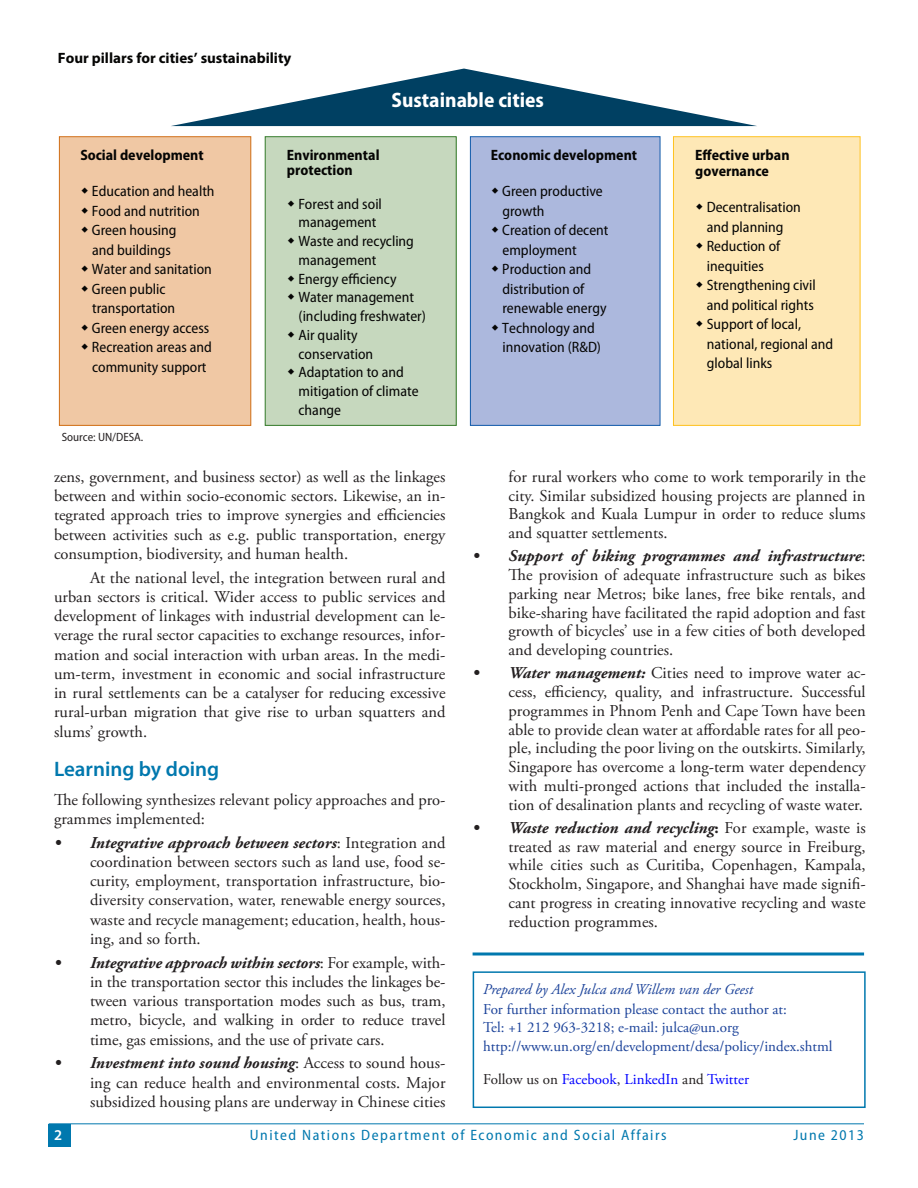
<style>
.page{position:relative;width:918px;height:1188px;background:#fff}
.page>*{position:absolute;margin:0;border:0;box-sizing:border-box;transform-origin:0 0}
.t1{font:700 semi-condensed 21px "Myriad Pro";color:#fff}
.HL1{font:600 21px "Myriad Pro";color:#0078ae}
.Body_Text{font:16.5px/18.8px "Adobe Garamond Pro";letter-spacing:.005em;color:#231f20;text-align:justify}
.Firstpara{font:16.5px/19.2px "Adobe Garamond Pro";letter-spacing:.005em;color:#231f20;text-align:justify}
.t2{font:semi-condensed 15px/19.5px "Myriad Pro";color:#050504}
.t3{font:15px/18.3px "Adobe Garamond Pro";color:#1b4299}
.t4{font:700 semi-condensed 15px/16.5px "Myriad Pro";color:#050504}
.t5{font:semi-condensed 15px "Myriad Pro";letter-spacing:.1em;color:#0078ae}
.t6{font:italic 15px "Adobe Garamond Pro";color:#1b4299}
.Body_Text-2{font:15px "Adobe Garamond Pro";letter-spacing:.005em;color:#00f}
.t7{font:700 15px "Myriad Pro";color:#050504}
.t8{font:600 15px "Myriad Pro";color:#fff}
.t9{font:semi-condensed 12px "Myriad Pro";color:#231f20}
.s1{font-weight:700;font-style:italic}
.s2{font-weight:700}
.s3{color:#231f20}
</style>
<div class="page">
<div style="left:49px;top:1124px;width:22px;height:23px;background:#0078ae"></div>
<hr style="left:49px;top:1123px;width:815px;height:1px;background:#0078ae">
<div style="left:473px;top:971px;width:393px;height:137px;border:2px solid #0078ae"></div>
<svg style="left:473px;top:952px;width:391px;height:4px;background:#3f99c2"></svg>
<svg style="left:171px;top:69px;width:586px;height:57px"></svg>
<div style="left:470px;top:137px;width:190px;height:288px;background:#acb8dd"></div>
<div style="left:470px;top:136px;width:190px;height:290px;border:1px solid #135cab"></div>
<div style="left:59px;top:137px;width:192px;height:288px;background:#f0c8a4"></div>
<div style="left:59px;top:136px;width:192px;height:290px;border:1px solid #d06f18"></div>
<div style="left:673px;top:137px;width:187px;height:288px;background:#fee8b6"></div>
<div style="left:673px;top:136px;width:187px;height:290px;border:1px solid #fec221"></div>
<div style="left:265px;top:137px;width:191px;height:288px;background:#c6d8be"></div>
<div style="left:265px;top:136px;width:192px;height:290px;border:1px solid #357b2b"></div>
<p class="t7" style="left:58px;top:48px;width:235px">Four pillars for cities’ sustainability</p>
<p class="t1" style="left:392px;top:88px;width:154px">Sustainable cities</p>
<p class="t4" style="left:80px;top:147px;width:125px">Social development</p>
<p class="t2" style="left:92px;top:182px;width:124px">Education and health<br>Food and nutrition<br>Green housing<br>and buildings<br>Water and sanitation<br>Green public transportation<br>Green energy access<br>Recreation areas and community support</p>
<p class="t9" style="left:62px;top:430px;width:83px">Source: UN/DESA.</p>
<p class="t4" style="left:287px;top:148px;width:94px;line-height:15px">Environmental protection</p>
<p class="t2" style="left:298px;top:195px;width:129px;line-height:18.8px">Forest and soil management<br>Waste and recycling management<br>Energy efficiency<br>Water management (including freshwater)<br>Air quality conservation<br>Adaptation to and mitigation of climate change</p>
<p class="t4" style="left:491px;top:147px;width:148px">Economic development</p>
<p class="t2" style="left:502px;top:182px;width:108px">Green productive growth<br>Creation of decent employment<br>Production and distribution of renewable energy<br>Technology and innovation (R&amp;D)</p>
<p class="t4" style="left:695px;top:147px;width:96px">Effective urban governance</p>
<p class="t2" style="left:707px;top:198px;width:128px">Decentralisation<br>and planning<br>Reduction of inequities<br>Strengthening civil and political rights<br>Support of local, national, regional and global links</p>
<p class="Firstpara" style="left:54px;top:468px;width:393px">zens, government, and business sector) as well as the linkages between and within socio-economic sectors. Likewise, an in&shy;tegrated approach tries to improve synergies and efficiencies between activities such as e.g. public transportation, energy consumption, biodiversity, and human health.</p>
<p class="Body_Text" style="left:54px;top:568px;width:393px;line-height:19.2px;text-indent:36px">At the national level, the integration between rural and urban sectors is critical. Wider access to public services and development of linkages with industrial development can le&shy;verage the rural sector capacities to exchange resources, infor&shy;mation and social interaction with urban areas. In the medi&shy;um-term, investment in economic and social infrastructure in rural settlements can be a catalyser for reducing excessive rural-urban migration that give rise to urban squatters and slums’ growth.</p>
<p class="HL1" style="left:54px;top:756px;width:167px">Learning by doing</p>
<p class="Firstpara" style="left:54px;top:790px;width:393px">The following synthesizes relevant policy approaches and pro&shy;grammes implemented:</p>
<p class="Body_Text" style="left:90px;top:833px;width:357px;line-height:19.2px;text-indent:-36px"><span class="s1">• Integrative approach between sectors</span>: Integration and coordination between sectors such as land use, food se&shy;curity, employment, transportation infrastructure, bio&shy;diversity conservation, water, renewable energy sources, waste and recycle management; education, health, hous&shy;ing, and so forth.</p>
<p class="Body_Text" style="left:90px;top:953px;width:357px;line-height:19.2px;text-indent:-36px"><span class="s1">• Integrative approach within sectors</span>: For example, with&shy;in the transportation sector this includes the linkages be&shy;tween various transportation modes such as bus, tram, metro, bicycle, and walking in order to reduce travel time, gas emissions, and the use of private cars.</p>
<p class="Body_Text" style="left:90px;top:1054px;width:357px;line-height:19.2px;text-indent:-36px"><span class="s1">• Investment into sound housing</span>: Access to sound hous&shy;ing can reduce health and environmental costs. Major subsidized housing plans are underway in Chinese cities</p>
<p class="Body_Text" style="left:508px;top:468px;width:359px">for rural workers who come to work temporarily in the city. Similar subsidized housing projects are planned in Bangkok and Kuala Lumpur in order to reduce slums and squatter settlements.</p>
<p class="Body_Text" style="left:508px;top:547px;width:359px;text-indent:-36px"><span class="s1">• Support of biking programmes and infrastructure</span>:<br>The provision of adequate infrastructure such as bikes parking near Metros; bike lanes, free bike rentals, and bike-sharing have facilitated the rapid adoption and fast growth of bicycles’ use in a few cities of both developed and developing countries.</p>
<p class="Body_Text" style="left:508px;top:664px;width:359px;text-indent:-36px"><span class="s1">• Water management:</span> Cities need to improve water ac&shy;cess, efficiency, quality, and infrastructure. Successful programmes in Phnom Penh and Cape Town have been able to provide clean water at affordable rates for all peo&shy;ple, including the poor living on the outskirts. Similarly, Singapore has overcome a long-term water dependency with multi-pronged actions that included the installa&shy;tion of desalination plants and recycling of waste water.</p>
<p class="Body_Text" style="left:508px;top:819px;width:359px;text-indent:-36px"><span class="s1">• Waste reduction and recycling</span><span class="s2">:</span> For example, waste is treated as raw material and energy source in Freiburg, while cities such as Curitiba, Copenhagen, Kampala, Stockholm, Singapore, and Shanghai have made signifi&shy;cant progress in creating innovative recycling and waste reduction programmes.</p>
<p class="t6" style="left:483px;top:981px;width:271px">Prepared by Alex Julca and Willem van der Geest</p>
<p class="t3" style="left:483px;top:1001px;width:351px">For further information please contact the author at:<br>Tel: +1 212 963-3218; e-mail: julca@un.org http://www.un.org/en/development/desa/policy/index.shtml</p>
<p class="Body_Text-2" style="left:483px;top:1070px;width:268px"><span class="s3">Follow us on</span> Facebook<span class="s3">,</span> LinkedIn <span class="s3">and</span> Twitter</p>
<p class="t8" style="left:54px;top:1126px;width:10px">2</p>
<p class="t5" style="left:250px;top:1127px;width:418px">United Nations Department of Economic and Social Affairs</p>
<p class="t5" style="left:793px;top:1127px;width:72px">June 2013</p>
</div>
